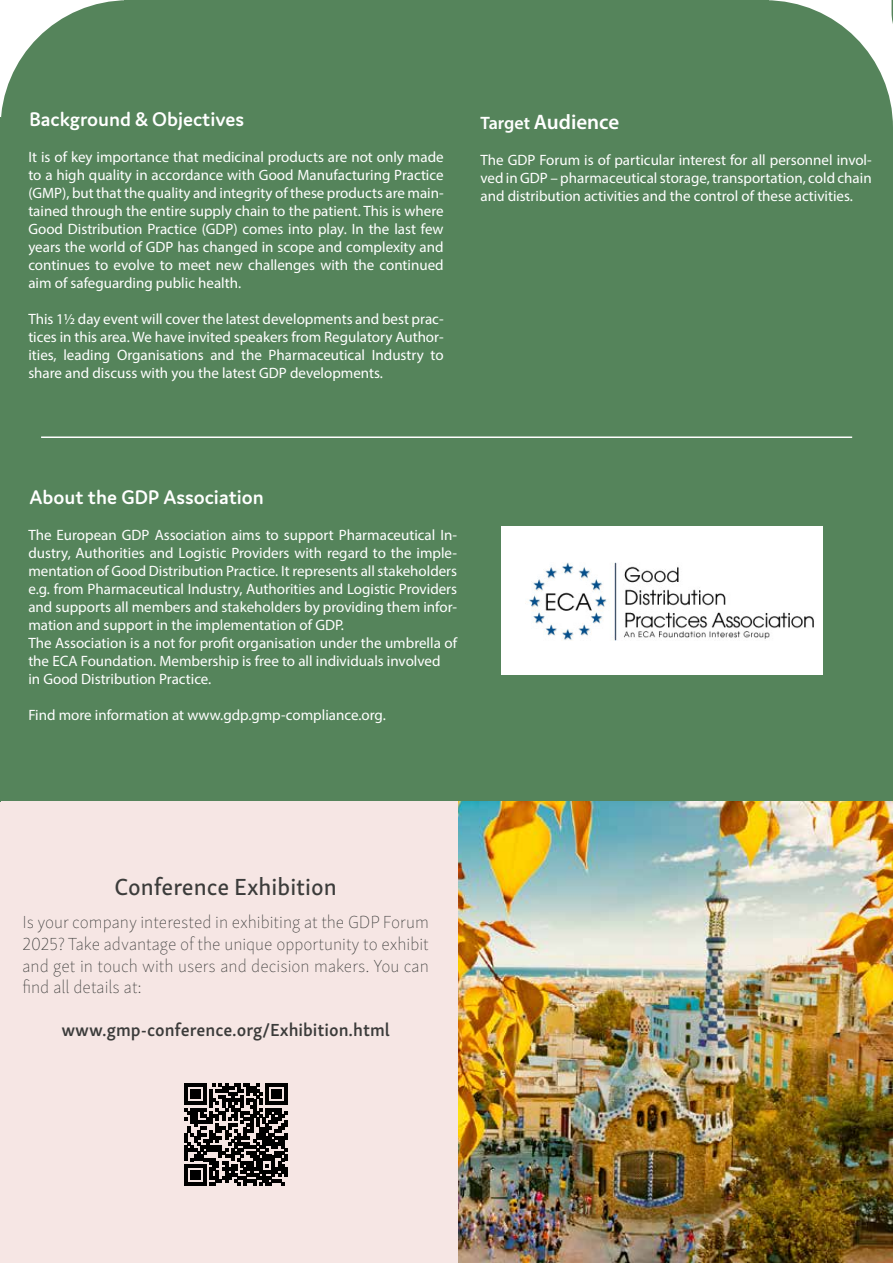
<style>
.page{position:relative;width:893px;height:1263px;background:#fff}
.page>*{position:absolute;margin:0;border:0;box-sizing:border-box;transform-origin:0 0}
.t1{font:24px "Skolar Sans Latn Me";color:#3c3c3b}
.t2{font:600 21px "Domus";color:#fff}
.t3{font:600 21px "Myriad Pro";color:#fff}
.t4{font:100 18px/21.6px "Skolar Sans Latn";color:#3c3c3b;text-align:justify}
.t5{font:600 18px "Skolar Sans Latn";color:#3c3c3b}
.t6{font:15px/18px "Myriad Pro";color:#fff;text-align:justify}
.s1{font-size:18px}
</style>
<div class="page">
<div style="left:1px;top:0;width:892px;height:801px;background:#55845b"></div>
<hr style="left:41px;top:436px;width:811px;height:2px;background:#fff">
<hr style="left:124px;top:0;width:644px;height:1px;background:#55845b">
<img style="left:502px;top:527px;width:320px;height:148px">
<img style="left:457px;top:801px;width:436px;height:462px">
<div style="left:0;top:801px;width:457px;height:462px;background:#f6e6e4"></div>
<svg style="left:185px;top:1083px;width:102px;height:103px"></svg>
<svg style="left:891px;top:0;width:2px;height:59px"></svg>
<svg style="left:892px;top:913px;width:1px;height:238px"></svg>
<hr style="left:0;top:117px;width:1px;height:684px;background:#55845b">
<h2 class="t2" style="left:29px;top:108px;width:216px">Background &amp; Objectives</h2>
<p class="t6" style="left:28px;top:148px;width:417px">It is of key importance that medicinal products are not only made to a high quality in accordance with Good Manufacturing Practice (GMP), but that the quality and integrity of these products are main&shy;tained through the entire supply chain to the patient. This is where Good Distribution Practice (GDP) comes into play. In the last few years the world of GDP has changed in scope and complexity and continues to evolve to meet new challenges with the continued aim of safeguarding public health.</p>
<p class="t6" style="left:28px;top:310px;width:417px">This 1½ day event will cover the latest developments and best prac&shy;tices in this area. We have invited speakers from Regulatory Author&shy;ities, leading Organisations and the Pharmaceutical Industry to share and discuss with you the latest GDP developments.</p>
<h2 class="t3" style="left:480px;top:109px;width:140px"><span class="s1">Target</span> Audience</h2>
<p class="t6" style="left:480px;top:151px;width:393px">The GDP Forum is of particular interest for all personnel invol&shy;ved in GDP – pharmaceutical storage, transportation, cold chain and distribution activities and the control of these activities.</p>
<h2 class="t2" style="left:29px;top:486px;width:236px">About the GDP Association</h2>
<p class="t6" style="left:28px;top:526px;width:430px;text-align:left">The European GDP Association aims to support Pharmaceutical In&shy;dustry, Authorities and Logistic Providers with regard to the imple&shy;mentation of Good Distribution Practice. It represents all stakeholders e.g. from Pharmaceutical Industry, Authorities and Logistic Providers and supports all members and stakeholders by providing them infor&shy;mation and support in the implementation of GDP.<br>The Association is a not for profit organisation under the umbrella of the ECA Foundation. Membership is free to all individuals involved<br>in Good Distribution Practice.</p>
<p class="t6" style="left:28px;top:706px;width:359px">Find more information at www.gdp.gmp-compliance.org.</p>
<h1 class="t1" style="left:115px;top:868px;width:224px">Conference Exhibition</h1>
<p class="t4" style="left:22px;top:910px;width:408px">Is your company interested in exhibiting at the GDP Forum 2025? Take advantage of the unique opportunity to exhibit and get in touch with users and decision makers. You can find all details at:</p>
<p class="t5" style="left:61px;top:1016px;width:330px">www.gmp-conference.org/Exhibition.html</p>
</div>
